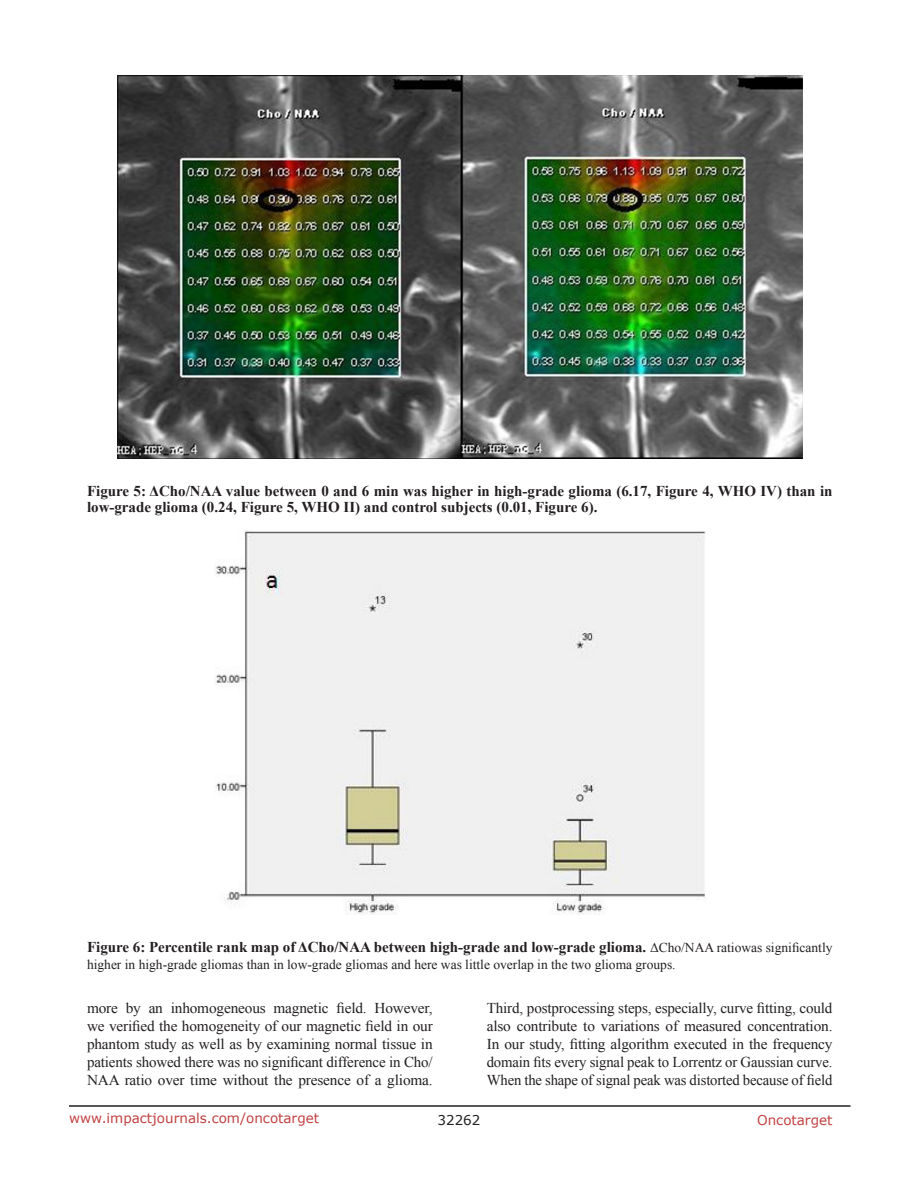
<style>
.page{position:relative;width:918px;height:1188px;background:#fff}
.page>*{position:absolute;margin:0;border:0;box-sizing:border-box;transform-origin:0 0}
.BodyText{font:15px/18px "Times New Roman";letter-spacing:-.01em;color:#231f20;text-align:justify}
.FigureText{font:700 15px/16.2px "Times New Roman";color:#231f20}
.FigureText-2{font:13.5px "Times New Roman";color:#231f20}
.t1{font:13.5px "Verdana";color:#c24141}
.t2{font:13.5px "Verdana";color:#231f20}
.s1{font-weight:400;font-size:13.5px}
</style>
<div class="page">
<hr style="left:69px;top:1105px;width:781px;height:2px;background:#231f20">
<img style="left:117px;top:75px;width:685px;height:384px">
<img style="left:214px;top:531px;width:491px;height:384px">
<p class="FigureText" style="left:87px;top:483px;width:747px">Figure 5: ΔCho/NAA value between 0 and 6 min was higher in high-grade glioma (6.17, Figure 4, WHO IV) than in low-grade glioma (0.24, Figure 5, WHO II) and control subjects (0.01, Figure 6).</p>
<p class="FigureText" style="left:87px;top:939px;width:747px">Figure 6: Percentile rank map of ΔCho/NAA between high-grade and low-grade glioma. <span class="s1">ΔCho/NAA ratiowas significantly</span></p>
<p class="FigureText-2" style="left:87px;top:955px;width:590px">higher in high-grade gliomas than in low-grade gliomas and here was little overlap in the two glioma groups.</p>
<p class="BodyText" style="left:87px;top:999px;width:347px">more by an inhomogeneous magnetic field. However, we verified the homogeneity of our magnetic field in our phantom study as well as by examining normal tissue in patients showed there was no significant difference in Cho/ NAA ratio over time without the presence of a glioma.</p>
<p class="BodyText" style="left:487px;top:999px;width:347px">Third, postprocessing steps, especially, curve fitting, could also contribute to variations of measured concentration.<br>In our study, fitting algorithm executed in the frequency domain fits every signal peak to Lorrentz or Gaussian curve.<br>When the shape of signal peak was distorted because of field</p>
<p class="t1" style="left:69px;top:1109px;width:252px">www.impactjournals.com/oncotarget</p>
<p class="t2" style="left:438px;top:1111px;width:44px">32262</p>
<p class="t1" style="left:757px;top:1111px;width:77px">Oncotarget</p>
</div>
